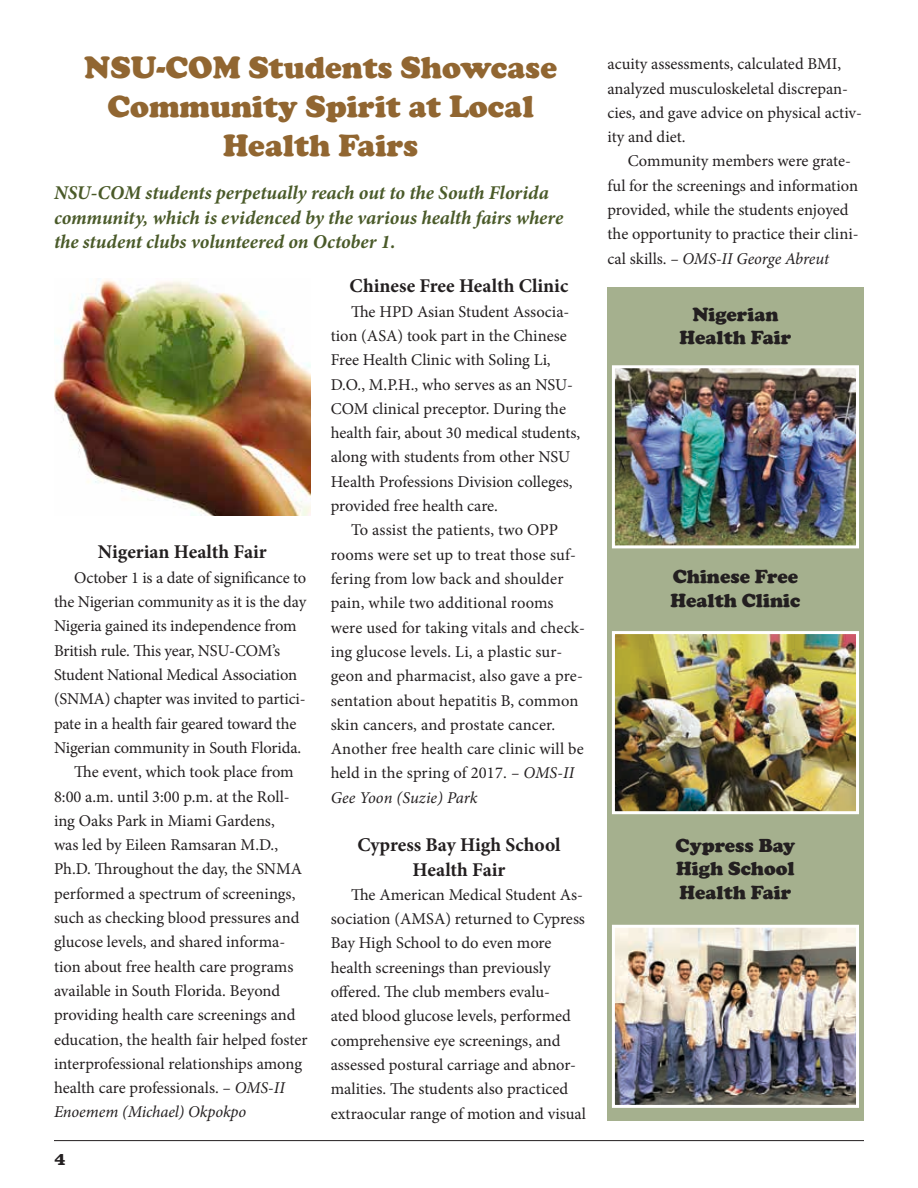
<style>
.page{position:relative;width:918px;height:1188px;background:#fff}
.page>*{position:absolute;margin:0;border:0;box-sizing:border-box;transform-origin:0 0}
.t1{font:900 31.5px/39px "Cooper";color:#916631;text-align:center}
.t2{font:italic 700 19.5px/24.3px "Minion Pro";letter-spacing:-.005em;color:#4a5a29}
.t3{font:700 19.5px/24.3px "Minion Pro";color:#231f20;text-align:center}
.t4{font:900 19.5px/23.4px "Cooper";color:#231f20;text-align:center}
.t5{font:18px "Gettysburg Bold SWFTE";color:#231f20}
.t6{font:16.5px/24.3px "Minion Pro";color:#231f20}
.t7{font:italic 16.5px "Minion Pro";letter-spacing:-.005em;color:#231f20}
.s1{font-style:italic}
</style>
<div class="page">
<div style="left:608px;top:287px;width:256px;height:834px;background:#a5b08e"></div>
<hr style="left:54px;top:1140px;width:810px;height:1px;background:#231f20">
<img style="left:616px;top:369px;width:239px;height:175px">
<div style="left:612px;top:365px;width:247px;height:183px;border:3px solid #fff"></div>
<img style="left:54px;top:278px;width:256px;height:237px">
<img style="left:616px;top:635px;width:239px;height:175px">
<div style="left:612px;top:631px;width:247px;height:183px;border:3px solid #fff"></div>
<img style="left:616px;top:929px;width:239px;height:175px">
<div style="left:612px;top:925px;width:247px;height:183px;border:3px solid #fff"></div>
<h1 class="t1" style="left:84px;top:48px;width:474px">NSU-COM Students Showcase<br>Community Spirit at Local<br>Health Fairs</h1>
<p class="t2" style="left:54px;top:181px;width:511px">NSU-COM students perpetually reach out to the South Florida community, which is evidenced by the various health fairs where the student clubs volunteered on October 1.</p>
<p class="t3" style="left:98px;top:540px;width:170px">Nigerian Health Fair</p>
<p class="t6" style="left:74px;top:565px;width:234px">October 1 is a date of significance to</p>
<p class="t6" style="left:54px;top:590px;width:254px">the Nigerian community as it is the day</p>
<p class="t6" style="left:54px;top:614px;width:244px">Nigeria gained its independence from</p>
<p class="t6" style="left:54px;top:638px;width:228px">British rule. This year, NSU-COM’s</p>
<p class="t6" style="left:54px;top:663px;width:245px">Student National Medical Association</p>
<p class="t6" style="left:54px;top:687px;width:253px">(SNMA) chapter was invited to partici-</p>
<p class="t6" style="left:54px;top:711px;width:244px">pate in a health fair geared toward the</p>
<p class="t6" style="left:54px;top:736px;width:249px">Nigerian community in South Florida.</p>
<p class="t6" style="left:74px;top:760px;width:221px">The event, which took place from</p>
<p class="t6" style="left:54px;top:784px;width:237px">8:00 a.m. until 3:00 p.m. at the Roll-</p>
<p class="t6" style="left:54px;top:809px;width:222px">ing Oaks Park in Miami Gardens,</p>
<p class="t6" style="left:54px;top:833px;width:226px">was led by Eileen Ramsaran M.D.,</p>
<p class="t6" style="left:54px;top:857px;width:250px">Ph.D. Throughout the day, the SNMA</p>
<p class="t6" style="left:54px;top:881px;width:243px">performed a spectrum of screenings,</p>
<p class="t6" style="left:54px;top:906px;width:247px">such as checking blood pressures and</p>
<p class="t6" style="left:54px;top:930px;width:233px">glucose levels, and shared informa-</p>
<p class="t6" style="left:54px;top:954px;width:241px">tion about free health care programs</p>
<p class="t6" style="left:54px;top:979px;width:228px">available in South Florida. Beyond</p>
<p class="t6" style="left:54px;top:1003px;width:243px">providing health care screenings and</p>
<p class="t6" style="left:54px;top:1027px;width:255px">education, the health fair helped foster</p>
<p class="t6" style="left:54px;top:1052px;width:250px">interprofessional relationships among</p>
<p class="t6" style="left:54px;top:1076px;width:232px">health care professionals. <span class="s1">– OMS-II</span></p>
<p class="t7" style="left:54px;top:1101px;width:194px">Enoemem (Michael) Okpokpo</p>
<p class="t5" style="left:54px;top:1147px;width:13px">4</p>
<p class="t3" style="left:350px;top:274px;width:220px">Chinese Free Health Clinic</p>
<p class="t6" style="left:331px;top:299px;width:251px;text-indent:20px">The HPD Asian Student Associa&shy;tion (ASA) took part in the Chinese Free Health Clinic with Soling Li, D.O., M.P.H., who serves as an NSU-COM clinical preceptor. During the health fair, about 30 medical students, along with students from other NSU Health Professions Division colleges, provided free health care.</p>
<p class="t6" style="left:331px;top:518px;width:256px;text-indent:20px">To assist the patients, two OPP rooms were set up to treat those suf&shy;fering from low back and shoulder pain, while two additional rooms were used for taking vitals and check&shy;ing glucose levels. Li, a plastic sur&shy;geon and pharmacist, also gave a pre&shy;sentation about hepatitis B, common skin cancers, and prostate cancer.<br>Another free health care clinic will be held in the spring of 2017. <span class="s1">– OMS-II Gee Yoon (Suzie) Park</span></p>
<p class="t3" style="left:357px;top:833px;width:205px">Cypress Bay High School<br>Health Fair</p>
<p class="t6" style="left:331px;top:882px;width:257px;text-indent:20px">The American Medical Student As&shy;sociation (AMSA) returned to Cypress Bay High School to do even more health screenings than previously offered. The club members evalu-<br>ated blood glucose levels, performed comprehensive eye screenings, and assessed postural carriage and abnor&shy;malities. The students also practiced extraocular range of motion and visual</p>
<p class="t6" style="left:608px;top:52px;width:256px">acuity assessments, calculated BMI, analyzed musculoskeletal discrepan&shy;cies, and gave advice on physical activ&shy;ity and diet.</p>
<p class="t6" style="left:608px;top:149px;width:253px;text-indent:20px">Community members were grate&shy;ful for the screenings and information provided, while the students enjoyed the opportunity to practice their clini&shy;cal skills. <span class="s1">– OMS-II George Abreut</span></p>
<p class="t4" style="left:680px;top:302px;width:113px">Nigerian<br>Health Fair</p>
<p class="t4" style="left:671px;top:565px;width:131px;text-align:left">Chinese Free<br>Health Clinic</p>
<p class="t4" style="left:676px;top:834px;width:121px;text-align:justify">Cypress Bay High School Health Fair</p>
</div>
